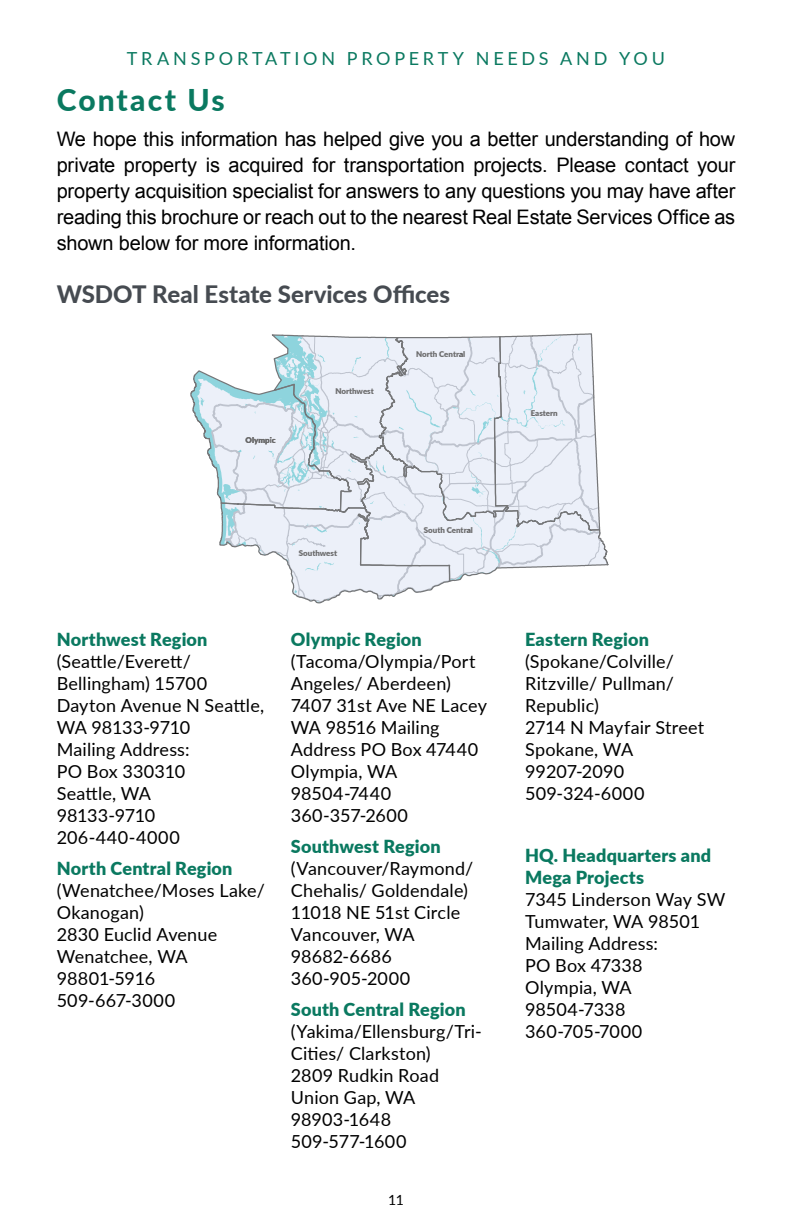
<style>
.page{position:relative;width:792px;height:1224px;background:#fff}
.page>*{position:absolute;margin:0;border:0;box-sizing:border-box;transform-origin:0 0}
.t1{font:800 30px "Lato";letter-spacing:.07em;color:#0a7960}
.t2{font:800 24px "Lato";color:#464b51}
.t3{font:20px/26px "Arial";letter-spacing:-.01em;color:#000;text-align:justify}
.t4{font:18px/22px "Lato";letter-spacing:.01em;color:#000}
.t5{font:900 18px/22px "Lato";letter-spacing:.01em;color:#0a7960}
.t6{font:18px "Lato";letter-spacing:.21em;color:#0a7960}
.t7{font:14px "Lato";color:#000}
.t8{font:900 8px "Lato";color:#6b6b6c}
.t9{font:900 8px "Lato";color:#666}
</style>
<div class="page">
<svg style="left:190px;top:333px;width:419px;height:271px"></svg>
<p class="t6" style="left:127px;top:46px;width:540px">TRANSPORTATION PROPERTY NEEDS AND YOU</p>
<h3 class="t1" style="left:57px;top:78px;width:170px">Contact Us</h3>
<p class="t3" style="left:57px;top:127px;width:680px">We hope this information has helped give you a better understanding of how private property is acquired for transportation projects. Please contact your property acquisition specialist for answers to any questions you may have after</p>
<p class="t3" style="left:57px;top:205px;width:680px">reading this brochure or reach out to the nearest Real Estate Services Office as</p>
<p class="t3" style="left:57px;top:231px;width:301px">shown below for more information.</p>
<p class="t2" style="left:57px;top:277px;width:395px">WSDOT Real Estate Services Offices</p>
<p class="t9" style="left:246px;top:434px;width:32px">Olympic</p>
<p class="t8" style="left:335px;top:385px;width:40px">Northwest</p>
<p class="t8" style="left:416px;top:348px;width:51px">North Central</p>
<p class="t8" style="left:299px;top:547px;width:40px">Southwest</p>
<p class="t9" style="left:424px;top:524px;width:51px">South Central</p>
<p class="t5" style="left:57px;top:628px;width:152px">Northwest Region</p>
<p class="t4" style="left:57px;top:650px;width:209px">(Seattle/Everett/<br>Bellingham) 15700<br>Dayton Avenue N Seattle,<br>WA 98133-9710<br>Mailing Address:<br>PO Box 330310<br>Seattle, WA<br>98133-9710<br>206-440-4000</p>
<p class="t5" style="left:57px;top:857px;width:177px">North Central Region</p>
<p class="t4" style="left:57px;top:879px;width:210px">(Wenatchee/Moses Lake/<br>Okanogan)<br>2830 Euclid Avenue<br>Wenatchee, WA<br>98801-5916<br>509-667-3000</p>
<p class="t5" style="left:291px;top:628px;width:133px">Olympic Region</p>
<p class="t4" style="left:291px;top:650px;width:198px">(Tacoma/Olympia/Port<br>Angeles/ Aberdeen)<br>7407 31st Ave NE Lacey<br>WA 98516 Mailing<br>Address PO Box 47440<br>Olympia, WA<br>98504-7440<br>360-357-2600</p>
<p class="t5" style="left:291px;top:835px;width:151px">Southwest Region</p>
<p class="t4" style="left:291px;top:857px;width:184px">(Vancouver/Raymond/<br>Chehalis/ Goldendale)<br>11018 NE 51st Circle<br>Vancouver, WA<br>98682-6686<br>360-905-2000</p>
<p class="t5" style="left:291px;top:998px;width:176px">South Central Region</p>
<p class="t4" style="left:291px;top:1020px;width:192px">(Yakima/Ellensburg/Tri-<br>Cities/ Clarkston)<br>2809 Rudkin Road<br>Union Gap, WA<br>98903-1648<br>509-577-1600</p>
<p class="t7" style="left:388px;top:1190px;width:17px">11</p>
<p class="t8" style="left:531px;top:407px;width:29px">Eastern</p>
<p class="t5" style="left:525px;top:628px;width:126px">Eastern Region</p>
<p class="t4" style="left:525px;top:650px;width:181px">(Spokane/Colville/<br>Ritzville/ Pullman/<br>Republic)<br>2714 N Mayfair Street<br>Spokane, WA<br>99207-2090<br>509-324-6000</p>
<p class="t5" style="left:525px;top:843px;width:188px">HQ. Headquarters and<br>Mega Projects</p>
<p class="t4" style="left:525px;top:888px;width:202px">7345 Linderson Way SW<br>Tumwater, WA 98501<br>Mailing Address:<br>PO Box 47338<br>Olympia, WA<br>98504-7338<br>360-705-7000</p>
</div>
